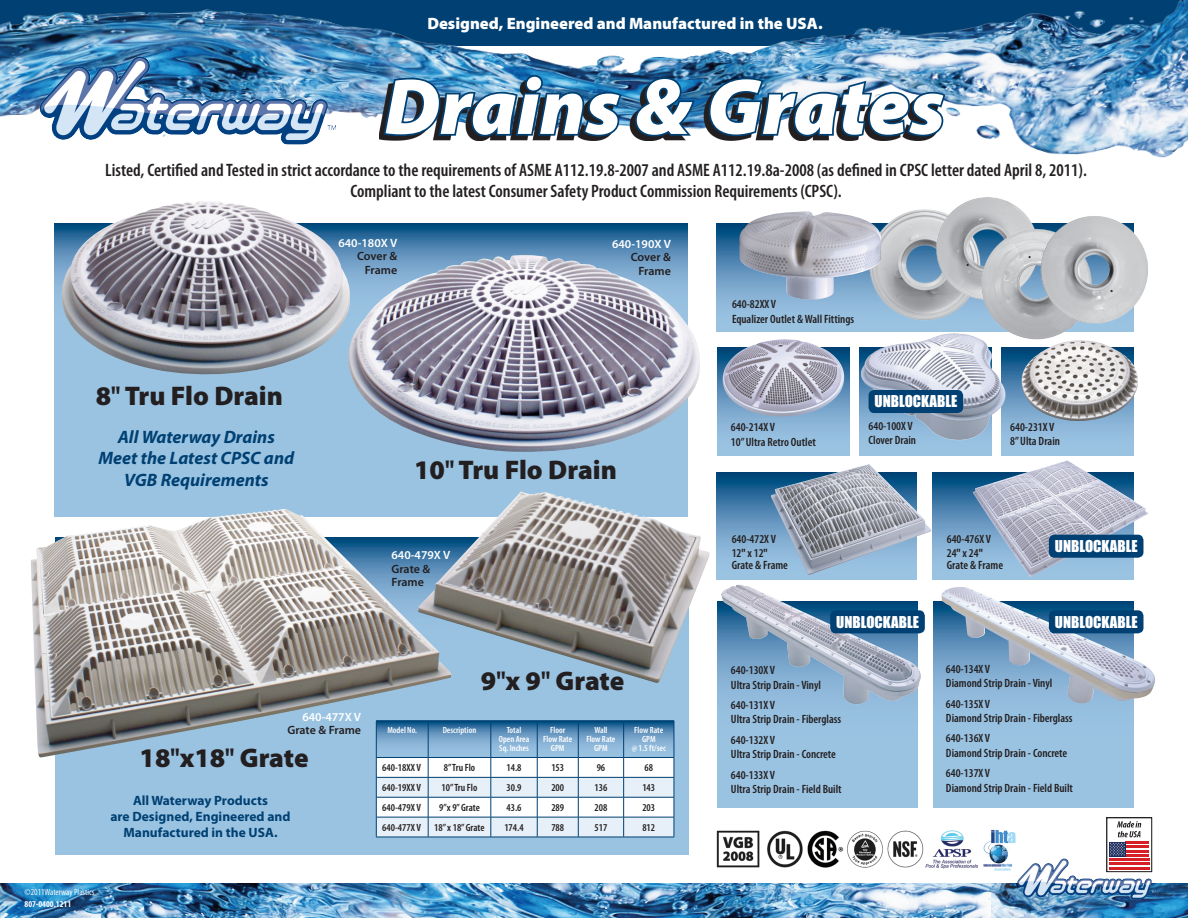
<style>
.page{position:relative;width:1188px;height:918px;background:#fff}
.page>*{position:absolute;margin:0;border:0;box-sizing:border-box;transform-origin:0 0}
.t1{font:italic 900 80.25px "Myriad Pro";color:#fff}
.t2{font:900 27px "Myriad Pro";color:#231f20}
.t3{font:600 condensed 18px/21px "Myriad Pro";color:#231f20;text-align:center}
.t4{font:italic 700 18px/21.6px "Myriad Pro";color:#004072;text-align:center}
.t5{font:900 16.5px "Myriad Pro";color:#fff}
.t6{font:15px "Impact";color:#fff}
.t7{font:700 13.5px/16.2px "Myriad Pro";color:#004072;text-align:center}
.t8{font:600 condensed 12px/14.4px "Myriad Pro";color:#231f20}
.t9{font:600 12px/13.5px "Myriad Pro";letter-spacing:-.005em;color:#231f20;text-align:right}
.t10{font:600 12px "Myriad Pro";color:#fff}
.t11{font:600 condensed 10.5px "Myriad Pro";color:#231f20}
.t12{font:600 condensed 9px/9px "Myriad Pro";color:#fff;text-align:center}
.t13{font:condensed 9px "Myriad Pro";color:#fff}
.t14{font:700 condensed 9px "Myriad Pro";color:#fff}
.s1{font-stretch:condensed}
.s2{font-weight:900}
</style>
<div class="page">
<img style="left:0;top:883px;width:1188px;height:35px">
<img style="left:1018px;top:859px;width:45px;height:22px">
<svg style="left:1109px;top:823px;width:41px;height:47px"></svg>
<hr style="left:1126px;top:842px;width:23px;height:2px;background:#d52026">
<hr style="left:1126px;top:846px;width:23px;height:2px;background:#d52026">
<hr style="left:1126px;top:850px;width:23px;height:2px;background:#d52026">
<hr style="left:1126px;top:854px;width:23px;height:2px;background:#d52026">
<hr style="left:1109px;top:858px;width:40px;height:3px;background:#d52026">
<hr style="left:1109px;top:863px;width:40px;height:2px;background:#d52026">
<hr style="left:1109px;top:867px;width:40px;height:2px;background:#d52026">
<div style="left:1109px;top:842px;width:17px;height:14px;background:#1a2b5c"></div>
<svg style="left:1110px;top:843px;width:15px;height:13px"></svg>
<svg style="left:1117px;top:821px;width:24px;height:16px"></svg>
<div style="left:1107px;top:818px;width:45px;height:54px;border:1px solid #231f20"></div>
<img style="left:716px;top:829px;width:300px;height:42px">
<svg style="left:54px;top:224px;width:633px;height:285px;background:#88b4d6"></svg>
<div style="left:55px;top:538px;width:633px;height:316px;background:#9ac3e2"></div>
<img style="left:418px;top:492px;width:292px;height:192px">
<img style="left:31px;top:509px;width:420px;height:249px">
<svg style="left:717px;top:348px;width:132px;height:108px;background:#95acc6"></svg>
<div style="left:859px;top:348px;width:133px;height:108px;background:#9ac3e2"></div>
<svg style="left:1002px;top:348px;width:132px;height:108px;background:#85b1d4"></svg>
<img style="left:348px;top:252px;width:352px;height:201px">
<img style="left:61px;top:201px;width:289px;height:191px">
<svg style="left:717px;top:224px;width:416px;height:107px;background:#84b1d3"></svg>
<img style="left:1021px;top:342px;width:117px;height:81px">
<img style="left:860px;top:331px;width:146px;height:111px">
<div style="left:717px;top:601px;width:200px;height:207px;background:#9ac3e2"></div>
<div style="left:933px;top:601px;width:201px;height:207px;background:#9ac3e2"></div>
<img style="left:941px;top:587px;width:214px;height:117px">
<svg style="left:716px;top:472px;width:201px;height:108px;background:#6497be"></svg>
<svg style="left:932px;top:472px;width:201px;height:108px;background:#90abc7"></svg>
<img style="left:973px;top:461px;width:93px;height:37px">
<img style="left:771px;top:464px;width:160px;height:112px">
<img style="left:741px;top:339px;width:43px;height:12px">
<img style="left:721px;top:585px;width:203px;height:121px">
<img style="left:866px;top:209px;width:111px;height:116px">
<img style="left:933px;top:197px;width:104px;height:105px">
<img style="left:977px;top:225px;width:118px;height:118px">
<img style="left:738px;top:211px;width:144px;height:91px">
<img style="left:1037px;top:216px;width:111px;height:111px">
<div style="left:830px;top:610px;width:95px;height:23px;background:#004072;border-radius:6px"></div>
<div style="left:1049px;top:535px;width:94px;height:23px;background:#004072;border-radius:6px"></div>
<div style="left:869px;top:390px;width:94px;height:23px;background:#004072;border-radius:6px"></div>
<div style="left:1049px;top:610px;width:94px;height:23px;background:#004072;border-radius:6px"></div>
<hr style="left:376px;top:720px;width:52px;height:1px;background:#004072">
<hr style="left:428px;top:720px;width:63px;height:1px;background:#004072">
<hr style="left:491px;top:720px;width:46px;height:1px;background:#004072">
<hr style="left:537px;top:720px;width:41px;height:1px;background:#004072">
<hr style="left:578px;top:720px;width:46px;height:1px;background:#004072">
<hr style="left:624px;top:720px;width:50px;height:1px;background:#004072">
<svg style="left:376px;top:721px;width:299px;height:116px;background:#bad0e1"></svg>
<hr style="left:376px;top:837px;width:52px;height:1px;background:#004072">
<hr style="left:428px;top:837px;width:63px;height:1px;background:#004072">
<hr style="left:491px;top:837px;width:46px;height:1px;background:#004072">
<hr style="left:537px;top:837px;width:41px;height:1px;background:#004072">
<hr style="left:578px;top:837px;width:46px;height:1px;background:#004072">
<hr style="left:624px;top:837px;width:50px;height:1px;background:#004072">
<img style="left:0;top:0;width:1188px;height:158px">
<img style="left:42px;top:57px;width:95px;height:46px">
<svg style="left:379px;top:79px;width:562px;height:62px"></svg>
<img style="left:381px;top:73px;width:243px;height:65px">
<svg style="left:633px;top:76px;width:64px;height:63px;background:#234867"></svg>
<img style="left:707px;top:76px;width:241px;height:62px">
<h3 class="t5" style="left:427px;top:14px;width:397px">Designed, Engineered and Manufactured in the USA.</h3>
<h1 class="t1" style="left:384px;top:62px;width:562px">Drains &amp; Grates</h1>
<p class="t3" style="left:105px;top:159px;width:983px">Listed, Certified and Tested in strict accordance to the requirements of ASME A112.19.8-2007 and ASME A112.19.8a-2008 (as defined in CPSC letter dated April 8, 2011).<br>Compliant to the latest Consumer Safety Product Commission Requirements (CPSC).</p>
<p class="t10" style="left:338px;top:236px;width:60px">640-180X V</p>
<p class="t9" style="left:357px;top:250px;width:42px">Cover &amp;<br>Frame</p>
<p class="t10" style="left:612px;top:237px;width:60px">640-190X V</p>
<p class="t9" style="left:631px;top:251px;width:42px">Cover &amp;<br>Frame</p>
<p class="t8" style="left:732px;top:297px;width:124px">640-82XX V<br>Equalizer Outlet &amp; Wall Fittings</p>
<h2 class="t2" style="left:96px;top:380px;width:189px">8<span class="s1">"</span> Tru Flo Drain</h2>
<h3 class="t4" style="left:98px;top:426px;width:197px">All Waterway Drains<br>Meet the Latest CPSC and<br>VGB Requirements</h3>
<p class="t8" style="left:731px;top:420px;width:86px">640-214X V<br>10” Ultra Retro Outlet</p>
<h2 class="t2" style="left:414px;top:454px;width:204px">10<span class="s1">"</span> Tru Flo Drain</h2>
<p class="t10" style="left:392px;top:549px;width:60px">640-479X V</p>
<p class="t9" style="left:392px;top:562px;width:40px;text-align:left">Grate &amp;<br>Frame</p>
<p class="t8" style="left:732px;top:532px;width:46px">640-472X V<br>12<span class="s2">"</span> x 12<span class="s2">"</span></p>
<p class="t8" style="left:732px;top:558px;width:58px">Grate &amp; Frame</p>
<p class="t6" style="left:875px;top:390px;width:84px">UNBLOCKABLE</p>
<p class="t8" style="left:869px;top:419px;width:49px">640-100X V<br>Clover Drain</p>
<p class="t8" style="left:1010px;top:421px;width:51px;line-height:13.5px">640-231X V<br>8” Ulta Drain</p>
<p class="t8" style="left:947px;top:532px;width:46px">640-476X V<br>24<span class="s2">"</span> x 24<span class="s2">"</span></p>
<p class="t8" style="left:947px;top:558px;width:58px">Grate &amp; Frame</p>
<p class="t6" style="left:1055px;top:535px;width:84px">UNBLOCKABLE</p>
<p class="t10" style="left:302px;top:710px;width:60px">640-477X V</p>
<p class="t9" style="left:287px;top:724px;width:75px">Grate &amp; Frame</p>
<h2 class="t2" style="left:140px;top:742px;width:171px">18<span class="s1">"</span>x18<span class="s1">"</span> Grate</h2>
<p class="t7" style="left:110px;top:792px;width:182px">All Waterway Products<br>are Designed, Engineered and<br>Manufactured in the USA.</p>
<p class="t13" style="left:25px;top:887px;width:71px">©2011Waterway Plastics</p>
<p class="t14" style="left:25px;top:899px;width:48px">807-0400.1211</p>
<h2 class="t2" style="left:481px;top:666px;width:145px">9<span class="s1">"</span>x 9<span class="s1">"</span> Grate</h2>
<p class="t12" style="left:387px;top:726px;width:31px">Model No.</p>
<p class="t12" style="left:443px;top:726px;width:35px">Description</p>
<p class="t12" style="left:499px;top:726px;width:32px">Total<br>Open Area<br>Sq. Inches</p>
<p class="t12" style="left:543px;top:726px;width:31px">Floor<br>Flow Rate<br>GPM</p>
<p class="t12" style="left:586px;top:726px;width:31px">Wall<br>Flow Rate<br>GPM</p>
<p class="t12" style="left:632px;top:726px;width:36px">Flow Rate<br>GPM<br>@ 1.5 ft/sec</p>
<p class="t11" style="left:382px;top:762px;width:40px">640-18XX V</p>
<p class="t11" style="left:444px;top:762px;width:33px">8” Tru Flo</p>
<p class="t11" style="left:506px;top:762px;width:17px">14.8</p>
<p class="t11" style="left:551px;top:762px;width:14px">153</p>
<p class="t11" style="left:597px;top:762px;width:10px">96</p>
<p class="t11" style="left:645px;top:762px;width:10px">68</p>
<p class="t11" style="left:382px;top:782px;width:40px">640-19XX V</p>
<p class="t11" style="left:442px;top:782px;width:37px">10” Tru Flo</p>
<p class="t11" style="left:506px;top:782px;width:17px">30.9</p>
<p class="t11" style="left:551px;top:782px;width:14px">200</p>
<p class="t11" style="left:595px;top:782px;width:14px">136</p>
<p class="t11" style="left:642px;top:782px;width:14px">143</p>
<p class="t11" style="left:382px;top:802px;width:40px">640-479X V</p>
<p class="t11" style="left:439px;top:802px;width:42px">9”x 9” Grate</p>
<p class="t11" style="left:506px;top:802px;width:17px">43.6</p>
<p class="t11" style="left:551px;top:802px;width:14px">289</p>
<p class="t11" style="left:595px;top:802px;width:14px">208</p>
<p class="t11" style="left:642px;top:802px;width:14px">203</p>
<p class="t11" style="left:382px;top:822px;width:40px">640-477X V</p>
<p class="t11" style="left:434px;top:822px;width:52px">18” x 18” Grate</p>
<p class="t11" style="left:504px;top:822px;width:21px">174.4</p>
<p class="t11" style="left:551px;top:822px;width:14px">788</p>
<p class="t11" style="left:595px;top:822px;width:14px">517</p>
<p class="t11" style="left:642px;top:822px;width:14px">812</p>
<p class="t6" style="left:836px;top:610px;width:84px">UNBLOCKABLE</p>
<p class="t8" style="left:731px;top:663px;width:92px">640-130X V<br>Ultra Strip Drain - Vinyl</p>
<p class="t8" style="left:731px;top:698px;width:112px">640-131X V<br>Ultra Strip Drain - Fiberglass</p>
<p class="t8" style="left:731px;top:733px;width:107px">640-132X V<br>Ultra Strip Drain - Concrete</p>
<p class="t8" style="left:731px;top:768px;width:112px">640-133X V<br>Ultra Strip Drain - Field Built</p>
<p class="t6" style="left:1055px;top:610px;width:84px">UNBLOCKABLE</p>
<p class="t8" style="left:946px;top:662px;width:108px">640-134X V<br>Diamond Strip Drain - Vinyl</p>
<p class="t8" style="left:946px;top:697px;width:128px">640-135X V<br>Diamond Strip Drain - Fiberglass</p>
<p class="t8" style="left:946px;top:731px;width:123px">640-136X V<br>Diamond Strip Drain - Concrete</p>
<p class="t8" style="left:946px;top:766px;width:129px">640-137X V<br>Diamond Strip Drain - Field Built</p>
</div>
